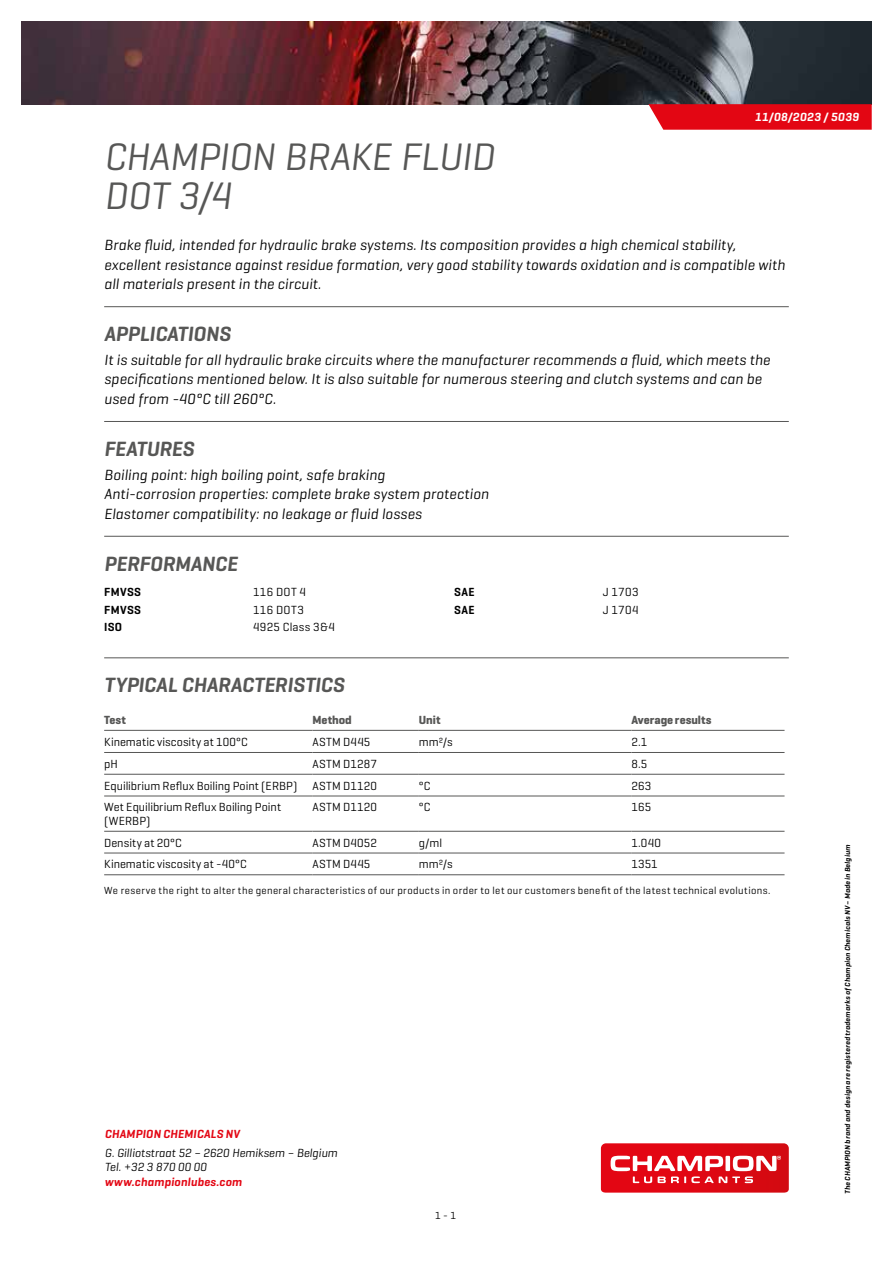
<style>
.page{position:relative;width:893px;height:1263px;background:#fff}
.page>*{position:absolute;margin:0;border:0;box-sizing:border-box;transform-origin:0 0}
.t1{font:italic 39px/39px "Geogrotesque";letter-spacing:-.005em;color:#575756}
.t2{font:italic 600 21px "Geogrotesque";letter-spacing:-.005em;color:#575756}
.t3{font:italic 15px/19.5px "Geogrotesque";letter-spacing:.01em;color:#000}
.t4{font:12px/13.5px "Geogrotesque";letter-spacing:.01em;color:#000}
.t5{font:italic 12px/14.4px "Geogrotesque";color:#000}
.t6{font:italic 600 12px "Geogrotesque";letter-spacing:.015em;color:#e30613}
.t7{font:700 12px "Geogrotesque";color:#575756}
.t8{font:600 12px "Geogrotesque";letter-spacing:.03em;color:#000}
.t9{font:italic 600 12px "Geogrotesque";letter-spacing:.035em;color:#fff}
.t10{font:12px "Geogrotesque";letter-spacing:.03em;color:#000}
.t11{font:10.5px "Geogrotesque";letter-spacing:.035em;color:#000}
.t12{font:italic 600 7.5px "Geogrotesque";letter-spacing:.025em;color:#000}
</style>
<div class="page">
<svg style="left:601px;top:1143px;width:188px;height:49px;background:#e43740"></svg>
<img style="left:21px;top:21px;width:851px;height:83px">
<svg style="left:648px;top:104px;width:224px;height:26px;background:#e3121e"></svg>
<hr style="left:104px;top:306px;width:685px;height:1px;background:#575756">
<hr style="left:104px;top:421px;width:685px;height:1px;background:#575756">
<hr style="left:104px;top:536px;width:685px;height:1px;background:#575756">
<hr style="left:104px;top:657px;width:685px;height:1px;background:#575756">
<hr style="left:104px;top:730px;width:209px;height:1px;background:#575756">
<hr style="left:313px;top:730px;width:106px;height:1px;background:#575756">
<hr style="left:419px;top:730px;width:212px;height:1px;background:#575756">
<hr style="left:631px;top:730px;width:153px;height:1px;background:#575756">
<hr style="left:104px;top:752px;width:209px;height:1px;background:#575756">
<hr style="left:313px;top:752px;width:106px;height:1px;background:#575756">
<hr style="left:419px;top:752px;width:212px;height:1px;background:#575756">
<hr style="left:631px;top:752px;width:153px;height:1px;background:#575756">
<hr style="left:104px;top:774px;width:209px;height:1px;background:#575756">
<hr style="left:313px;top:774px;width:106px;height:1px;background:#575756">
<hr style="left:419px;top:774px;width:212px;height:1px;background:#575756">
<hr style="left:631px;top:774px;width:153px;height:1px;background:#575756">
<hr style="left:104px;top:796px;width:209px;height:1px;background:#575756">
<hr style="left:313px;top:796px;width:106px;height:1px;background:#575756">
<hr style="left:419px;top:796px;width:212px;height:1px;background:#575756">
<hr style="left:631px;top:796px;width:153px;height:1px;background:#575756">
<hr style="left:104px;top:831px;width:209px;height:1px;background:#575756">
<hr style="left:313px;top:831px;width:106px;height:1px;background:#575756">
<hr style="left:419px;top:831px;width:212px;height:1px;background:#575756">
<hr style="left:631px;top:831px;width:153px;height:1px;background:#575756">
<hr style="left:104px;top:853px;width:209px;height:1px;background:#575756">
<hr style="left:313px;top:853px;width:106px;height:1px;background:#575756">
<hr style="left:419px;top:853px;width:212px;height:1px;background:#575756">
<hr style="left:631px;top:853px;width:153px;height:1px;background:#575756">
<hr style="left:104px;top:874px;width:209px;height:1px;background:#575756">
<hr style="left:313px;top:874px;width:106px;height:1px;background:#575756">
<hr style="left:419px;top:874px;width:212px;height:1px;background:#575756">
<hr style="left:631px;top:874px;width:153px;height:1px;background:#575756">
<p class="t9" style="left:755px;top:110px;width:106px">11/08/2023 / 5039</p>
<h1 class="t1" style="left:104px;top:136px;width:392px">CHAMPION BRAKE FLUID<br>DOT 3/4</h1>
<p class="t3" style="left:104px;top:235px;width:682px">Brake fluid, intended for hydraulic brake systems. Its composition provides a high chemical stability, excellent resistance against residue formation, very good stability towards oxidation and is compatible with all materials present in the circuit.</p>
<h2 class="t2" style="left:104px;top:321px;width:128px">APPLICATIONS</h2>
<p class="t3" style="left:104px;top:349px;width:667px">It is suitable for all hydraulic brake circuits where the manufacturer recommends a fluid, which meets the specifications mentioned below. It is also suitable for numerous steering and clutch systems and can be used from -40°C till 260°C.</p>
<h2 class="t2" style="left:104px;top:436px;width:91px">FEATURES</h2>
<p class="t3" style="left:104px;top:464px;width:386px">Boiling point: high boiling point, safe braking<br>Anti-corrosion properties: complete brake system protection<br>Elastomer compatibility: no leakage or fluid losses</p>
<h2 class="t2" style="left:104px;top:550px;width:135px">PERFORMANCE</h2>
<p class="t8" style="left:104px;top:584px;width:38px">FMVSS</p>
<p class="t4" style="left:253px;top:585px;width:55px">116 DOT 4</p>
<p class="t8" style="left:104px;top:602px;width:38px">FMVSS</p>
<p class="t4" style="left:253px;top:602px;width:53px">116 DOT3</p>
<p class="t8" style="left:104px;top:619px;width:19px">ISO</p>
<p class="t10" style="left:253px;top:619px;width:84px">4925 Class 3&amp;4</p>
<p class="t8" style="left:454px;top:584px;width:22px">SAE</p>
<p class="t4" style="left:603px;top:585px;width:37px">J 1703</p>
<p class="t8" style="left:454px;top:602px;width:22px">SAE</p>
<p class="t4" style="left:603px;top:602px;width:37px">J 1704</p>
<h2 class="t2" style="left:104px;top:672px;width:242px">TYPICAL CHARACTERISTICS</h2>
<p class="t7" style="left:104px;top:712px;width:23px">Test</p>
<p class="t7" style="left:313px;top:712px;width:41px">Method</p>
<p class="t7" style="left:419px;top:712px;width:23px">Unit</p>
<p class="t7" style="left:631px;top:712px;width:81px">Average results</p>
<p class="t4" style="left:104px;top:735px;width:145px">Kinematic viscosity at 100°C</p>
<p class="t4" style="left:313px;top:735px;width:59px">ASTM D445</p>
<p class="t4" style="left:419px;top:735px;width:35px">mm²/s</p>
<p class="t4" style="left:631px;top:735px;width:17px">2.1</p>
<p class="t4" style="left:104px;top:757px;width:15px">pH</p>
<p class="t4" style="left:313px;top:757px;width:66px">ASTM D1287</p>
<p class="t4" style="left:631px;top:757px;width:17px">8.5</p>
<p class="t4" style="left:104px;top:778px;width:195px">Equilibrium Reflux Boiling Point (ERBP)</p>
<p class="t4" style="left:313px;top:778px;width:66px">ASTM D1120</p>
<p class="t4" style="left:419px;top:778px;width:13px">°C</p>
<p class="t4" style="left:631px;top:778px;width:21px">263</p>
<p class="t4" style="left:104px;top:800px;width:179px">Wet Equilibrium Reflux Boiling Point (WERBP)</p>
<p class="t4" style="left:313px;top:800px;width:66px">ASTM D1120</p>
<p class="t4" style="left:419px;top:800px;width:13px">°C</p>
<p class="t4" style="left:631px;top:800px;width:21px">165</p>
<p class="t4" style="left:104px;top:835px;width:79px">Density at 20°C</p>
<p class="t4" style="left:313px;top:835px;width:66px">ASTM D4052</p>
<p class="t4" style="left:419px;top:835px;width:25px">g/ml</p>
<p class="t4" style="left:631px;top:835px;width:31px">1.040</p>
<p class="t4" style="left:104px;top:857px;width:144px">Kinematic viscosity at -40°C</p>
<p class="t4" style="left:313px;top:857px;width:59px">ASTM D445</p>
<p class="t4" style="left:419px;top:857px;width:35px">mm²/s</p>
<p class="t4" style="left:631px;top:857px;width:28px">1351</p>
<p class="t11" style="left:104px;top:884px;width:668px">We reserve the right to alter the general characteristics of our products in order to let our customers benefit of the latest technical evolutions.</p>
<p class="t6" style="left:105px;top:1126px;width:136px">CHAMPION CHEMICALS NV</p>
<p class="t5" style="left:105px;top:1145px;width:234px">G. Gilliotstraat 52 – 2620 Hemiksem – Belgium<br>Tel. +32 3 870 00 00</p>
<p class="t6" style="left:105px;top:1174px;width:139px">www.championlubes.com</p>
<p class="t11" style="left:435px;top:1209px;width:23px">1 - 1</p>
<p class="t12" style="left:843px;top:1194px;width:351px;rotate:-90deg">The CHAMPION brand and design are registered trademarks of Champion Chemicals NV – Made in Belgium</p>
</div>
